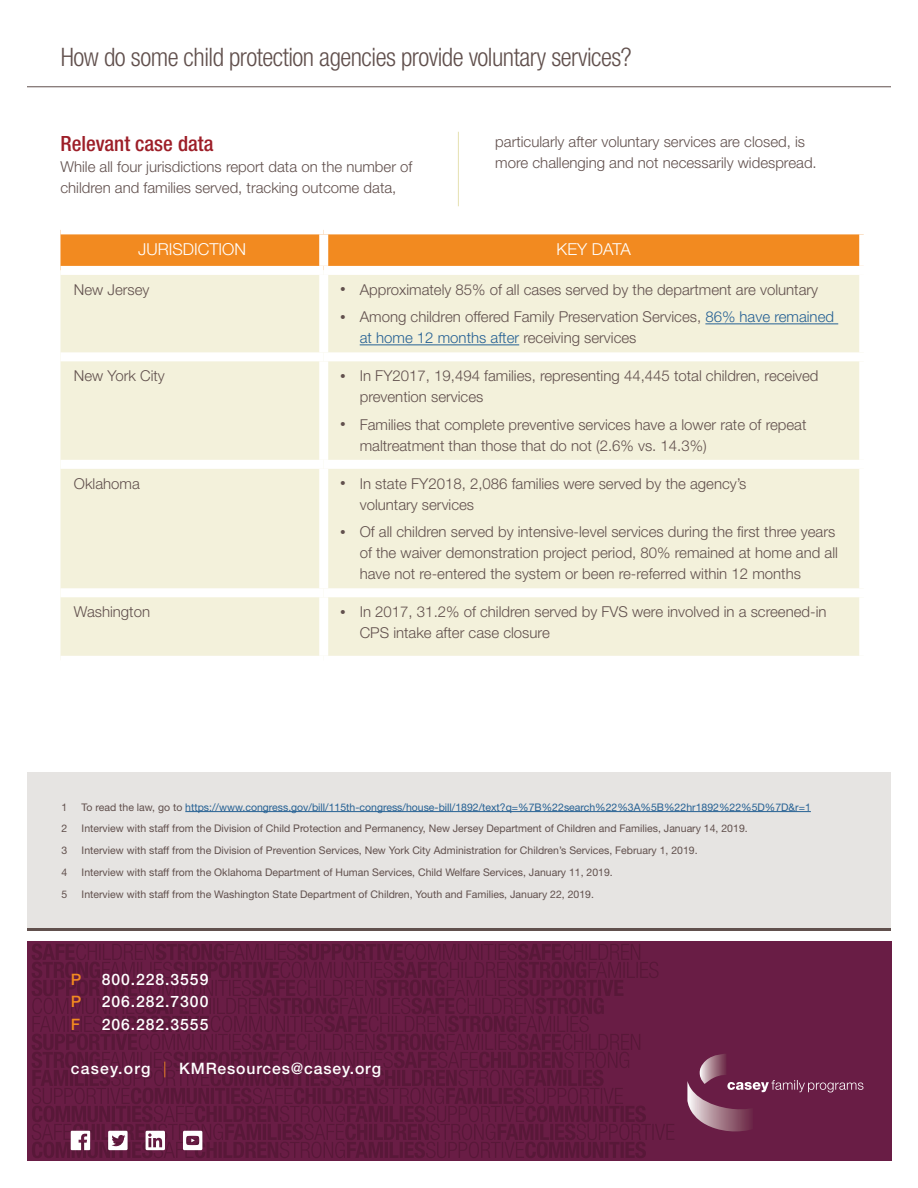
<style>
.page{position:relative;width:918px;height:1188px;background:#fff}
.page>*{position:absolute;margin:0;border:0;box-sizing:border-box;transform-origin:0 0}
.t1{font:300 condensed 25.5px "Helvetica Neue LT Std";letter-spacing:-.02em;color:#61504d}
.Head_2{font:500 condensed 21px "Helvetica Neue LT Std";color:#9d1e28}
.table_head{font:300 16.5px "Helvetica Neue LT Std";color:#fff}
.t2{font:500 15.75px "Helvetica Neue LT Std";letter-spacing:.06em;color:#fff}
.t3{font:500 15.75px "Helvetica Neue LT Std";color:#f28a20}
.body{font:300 15px/21px "Helvetica Neue LT Std";color:#61504d}
.table_body{font:300 15px "Helvetica Neue LT Std";color:#61504d}
.t4{font:10.5px "Helvetica Neue LT Std";color:#61504d}
.t5{font:10.5px "Helvetica Neue LT Std";color:#266194}
.s1{font-size:11.25px}
.s2{color:#266194}
.s3{color:#61504d}
.s4{font-weight:300;color:#f28a20}
</style>
<div class="page">
<div style="left:28px;top:941px;width:864px;height:220px;background:#691d45"></div>
<svg style="left:687px;top:1054px;width:176px;height:78px"></svg>
<svg style="left:32px;top:944px;width:642px;height:214px"></svg>
<div style="left:27px;top:924px;width:864px;height:7px;background:#61504d"></div>
<hr style="left:27px;top:86px;width:864px;height:1px;background:#61504d">
<div style="left:27px;top:773px;width:864px;height:155px;background:#e6e4e2"></div>
<hr style="left:185px;top:811px;width:626px;height:1px;background:#266194">
<div style="left:60px;top:234px;width:799px;height:32px;background:#f28a20"></div>
<div style="left:60px;top:275px;width:799px;height:381px;background:#f3f1db"></div>
<div style="left:60px;top:352px;width:264px;height:9px;background:#fff"></div>
<div style="left:324px;top:352px;width:544px;height:9px;background:#fff"></div>
<div style="left:60px;top:460px;width:264px;height:9px;background:#fff"></div>
<div style="left:324px;top:460px;width:544px;height:9px;background:#fff"></div>
<div style="left:60px;top:588px;width:264px;height:9px;background:#fff"></div>
<div style="left:324px;top:588px;width:544px;height:9px;background:#fff"></div>
<div style="left:319px;top:234px;width:9px;height:32px;background:#fff"></div>
<div style="left:319px;top:275px;width:9px;height:77px;background:#fff"></div>
<div style="left:319px;top:361px;width:9px;height:99px;background:#fff"></div>
<div style="left:319px;top:469px;width:9px;height:119px;background:#fff"></div>
<div style="left:319px;top:597px;width:9px;height:59px;background:#fff"></div>
<hr style="left:705px;top:323px;width:133px;height:1px;background:#266194">
<hr style="left:360px;top:344px;width:159px;height:1px;background:#266194">
<hr style="left:458px;top:132px;width:1px;height:74px;background:#e6e2b2">
<h1 class="t1" style="left:61px;top:43px;width:572px">How do some child protection agencies provide voluntary services?</h1>
<p class="Head_2" style="left:60px;top:131px;width:154px">Relevant case data</p>
<p class="body" style="left:60px;top:156px;width:354px">While all four jurisdictions report data on the number of children and families served, tracking outcome data,</p>
<p class="body" style="left:495px;top:131px;width:323px">particularly after voluntary services are closed, is more challenging and not necessarily widespread.</p>
<p class="table_head" style="left:138px;top:239px;width:109px">JURISDICTION</p>
<p class="table_head" style="left:557px;top:239px;width:76px">KEY DATA</p>
<p class="table_body" style="left:74px;top:280px;width:77px">New Jersey</p>
<p class="body" style="left:340px;top:278px;width:479px"><span class="s1">•</span> Approximately 85% of all cases served by the department are voluntary</p>
<p class="body" style="left:360px;top:306px;width:476px;text-indent:-20px"><span class="s1">•</span> Among children offered Family Preservation Services, <span class="s2">86% have remained at home 12 months after</span> receiving services</p>
<p class="table_body" style="left:74px;top:367px;width:92px">New York City</p>
<p class="body" style="left:360px;top:365px;width:460px;text-indent:-20px"><span class="s1">•</span> In FY2017, 19,494 families, representing 44,445 total children, received prevention services</p>
<p class="body" style="left:360px;top:414px;width:448px;text-indent:-20px"><span class="s1">•</span> Families that complete preventive services have a lower rate of repeat maltreatment than those that do not (2.6% vs. 14.3%)</p>
<p class="table_body" style="left:74px;top:474px;width:67px">Oklahoma</p>
<p class="body" style="left:360px;top:472px;width:388px;text-indent:-20px"><span class="s1">•</span> In state FY2018, 2,086 families were served by the agency’s voluntary services</p>
<p class="body" style="left:360px;top:521px;width:480px;text-indent:-20px"><span class="s1">•</span> Of all children served by intensive-level services during the first three years of the waiver demonstration project period, 80% remained at home and all have not re-entered the system or been re-referred within 12 months</p>
<p class="table_body" style="left:74px;top:602px;width:78px">Washington</p>
<p class="body" style="left:360px;top:601px;width:468px;text-indent:-20px"><span class="s1">•</span> In 2017, 31.2% of children served by FVS were involved in a screened-in<br>CPS intake after case closure</p>
<p class="t4" style="left:61px;top:801px;width:7px">1</p>
<p class="t5" style="left:82px;top:801px;width:731px"><span class="s3">To read the law, go to</span> https://www.congress.gov/bill/115th-congress/house-bill/1892/text?q=%7B%22search%22%3A%5B%22hr1892%22%5D%7D&amp;r=1</p>
<p class="t4" style="left:61px;top:822px;width:7px">2</p>
<p class="t4" style="left:82px;top:822px;width:668px">Interview with staff from the Division of Child Protection and Permanency, New Jersey Department of Children and Families, January 14, 2019.</p>
<p class="t4" style="left:61px;top:844px;width:7px">3</p>
<p class="t4" style="left:82px;top:844px;width:618px">Interview with staff from the Division of Prevention Services, New York City Administration for Children’s Services, February 1, 2019.</p>
<p class="t4" style="left:61px;top:866px;width:7px">4</p>
<p class="t4" style="left:82px;top:866px;width:533px">Interview with staff from the Oklahoma Department of Human Services, Child Welfare Services, January 11, 2019.</p>
<p class="t4" style="left:61px;top:888px;width:7px">5</p>
<p class="t4" style="left:82px;top:888px;width:514px">Interview with staff from the Washington State Department of Children, Youth and Families, January 22, 2019.</p>
<p class="t3" style="left:71px;top:970px;width:12px">P</p>
<p class="t2" style="left:102px;top:970px;width:108px">800.228.3559</p>
<p class="t3" style="left:71px;top:992px;width:12px">P</p>
<p class="t2" style="left:102px;top:992px;width:108px">206.282.7300</p>
<p class="t3" style="left:71px;top:1015px;width:11px">F</p>
<p class="t2" style="left:102px;top:1015px;width:108px">206.282.3555</p>
<p class="t2" style="left:71px;top:1059px;width:312px">casey.org <span class="s4">|</span> KMResources@casey.org</p>
</div>
